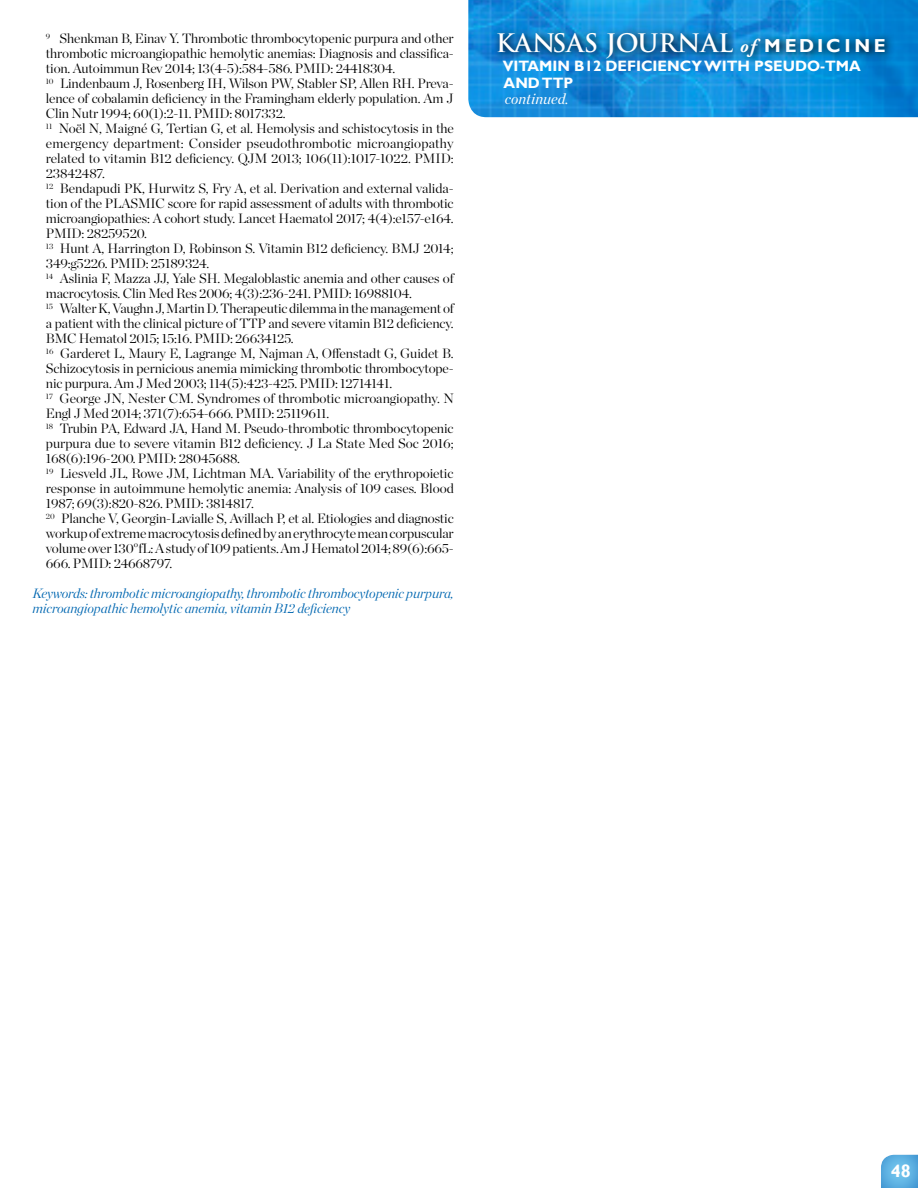
<style>
.page{position:relative;width:918px;height:1188px;background:#fff}
.page>*{position:absolute;margin:0;border:0;box-sizing:border-box;transform-origin:0 0}
.t1{font:700 24.9px "Trajan Pro";color:#fff}
.t2{font:700 18px "Gill Sans";color:#fff}
.t3{font:700 15px "Gill Sans";color:#fff}
.t4{font:italic 15px "Chronicle Display";color:#fff}
.t5{font:300 13.5px/15px "Chronicle Display";letter-spacing:-.01em;color:#000;text-align:justify}
.t6{font:italic 300 13.5px/15px "Chronicle Display";letter-spacing:-.01em;color:#0067b1}
.s1{font-family:"Adobe Garamond Pro";font-style:italic;font-size:18.75px}
.s2{font-family:"Gill Sans";font-size:18.75px}
</style>
<div class="page">
<img style="left:468px;top:0;width:450px;height:117px">
<svg style="left:493px;top:26px;width:402px;height:41px;background:#107abd"></svg>
<svg style="left:881px;top:1154px;width:37px;height:34px"></svg>
<p class="t5" style="left:46px;top:30px;width:409px"><sup>9</sup> Shenkman B, Einav Y. Thrombotic thrombocytopenic purpura and other thrombotic microangiopathic hemolytic anemias: Diagnosis and classifica&shy;tion. Autoimmun Rev 2014; 13(4-5):584-586. PMID: 24418304.</p>
<p class="t5" style="left:46px;top:75px;width:409px"><sup>10</sup> Lindenbaum J, Rosenberg IH, Wilson PW, Stabler SP, Allen RH. Preva&shy;lence of cobalamin deficiency in the Framingham elderly population. Am J Clin Nutr 1994; 60(1):2-11. PMID: 8017332.</p>
<p class="t5" style="left:46px;top:120px;width:410px"><sup>11</sup> Noël N, Maigné G, Tertian G, et al. Hemolysis and schistocytosis in the emergency department: Consider pseudothrombotic microangiopathy related to vitamin B12 deficiency. QJM 2013; 106(11):1017-1022. PMID:<br>23842487.</p>
<p class="t5" style="left:46px;top:180px;width:409px"><sup>12</sup> Bendapudi PK, Hurwitz S, Fry A, et al. Derivation and external valida&shy;tion of the PLASMIC score for rapid assessment of adults with thrombotic microangiopathies: A cohort study. Lancet Haematol 2017; 4(4):e157-e164.<br>PMID: 28259520.</p>
<p class="t5" style="left:46px;top:240px;width:409px"><sup>13</sup> Hunt A, Harrington D, Robinson S. Vitamin B12 deficiency. BMJ 2014;<br>349:g5226. PMID: 25189324.</p>
<p class="t5" style="left:46px;top:270px;width:409px"><sup>14</sup> Aslinia F, Mazza JJ, Yale SH. Megaloblastic anemia and other causes of macrocytosis. Clin Med Res 2006; 4(3):236-241. PMID: 16988104.</p>
<p class="t5" style="left:46px;top:300px;width:410px"><sup>15</sup> Walter K, Vaughn J, Martin D. Therapeutic dilemma in the management of a patient with the clinical picture of TTP and severe vitamin B12 deficiency.<br>BMC Hematol 2015; 15:16. PMID: 26634125.</p>
<p class="t5" style="left:46px;top:345px;width:409px"><sup>16</sup> Garderet L, Maury E, Lagrange M, Najman A, Offenstadt G, Guidet B.<br>Schizocytosis in pernicious anemia mimicking thrombotic thrombocytope&shy;nic purpura. Am J Med 2003; 114(5):423-425. PMID: 12714141.</p>
<p class="t5" style="left:46px;top:390px;width:409px"><sup>17</sup> George JN, Nester CM. Syndromes of thrombotic microangiopathy. N<br>Engl J Med 2014; 371(7):654-666. PMID: 25119611.</p>
<p class="t5" style="left:46px;top:420px;width:409px"><sup>18</sup> Trubin PA, Edward JA, Hand M. Pseudo-thrombotic thrombocytopenic purpura due to severe vitamin B12 deficiency. J La State Med Soc 2016; 168(6):196-200. PMID: 28045688.</p>
<p class="t5" style="left:46px;top:465px;width:409px"><sup>19</sup> Liesveld JL, Rowe JM, Lichtman MA. Variability of the erythropoietic response in autoimmune hemolytic anemia: Analysis of 109 cases. Blood 1987; 69(3):820-826. PMID: 3814817.</p>
<p class="t5" style="left:46px;top:510px;width:410px"><sup>20</sup> Planche V, Georgin-Lavialle S, Avillach P, et al. Etiologies and diagnostic workup of extreme macrocytosis defined by an erythrocyte mean corpuscular volume over 130°fL: A study of 109 patients. Am J Hematol 2014; 89(6):665- 666. PMID: 24668797.</p>
<p class="t6" style="left:32px;top:585px;width:423px">Keywords: thrombotic microangiopathy, thrombotic thrombocytopenic purpura, microangiopathic hemolytic anemia, vitamin B12 deficiency</p>
<p class="t1" style="left:496px;top:27px;width:391px">KANSAS JOURNAL <span class="s1">of</span> <span class="s2">M EDIC I N E</span></p>
<p class="t3" style="left:503px;top:57px;width:360px">VITAMIN B12 DEFICIENCY WITH PSEUDO-TMA</p>
<p class="t3" style="left:504px;top:74px;width:71px">AND TTP</p>
<p class="t4" style="left:505px;top:87px;width:65px">continued.</p>
<h2 class="t2" style="left:891px;top:1160px;width:22px">48</h2>
</div>
